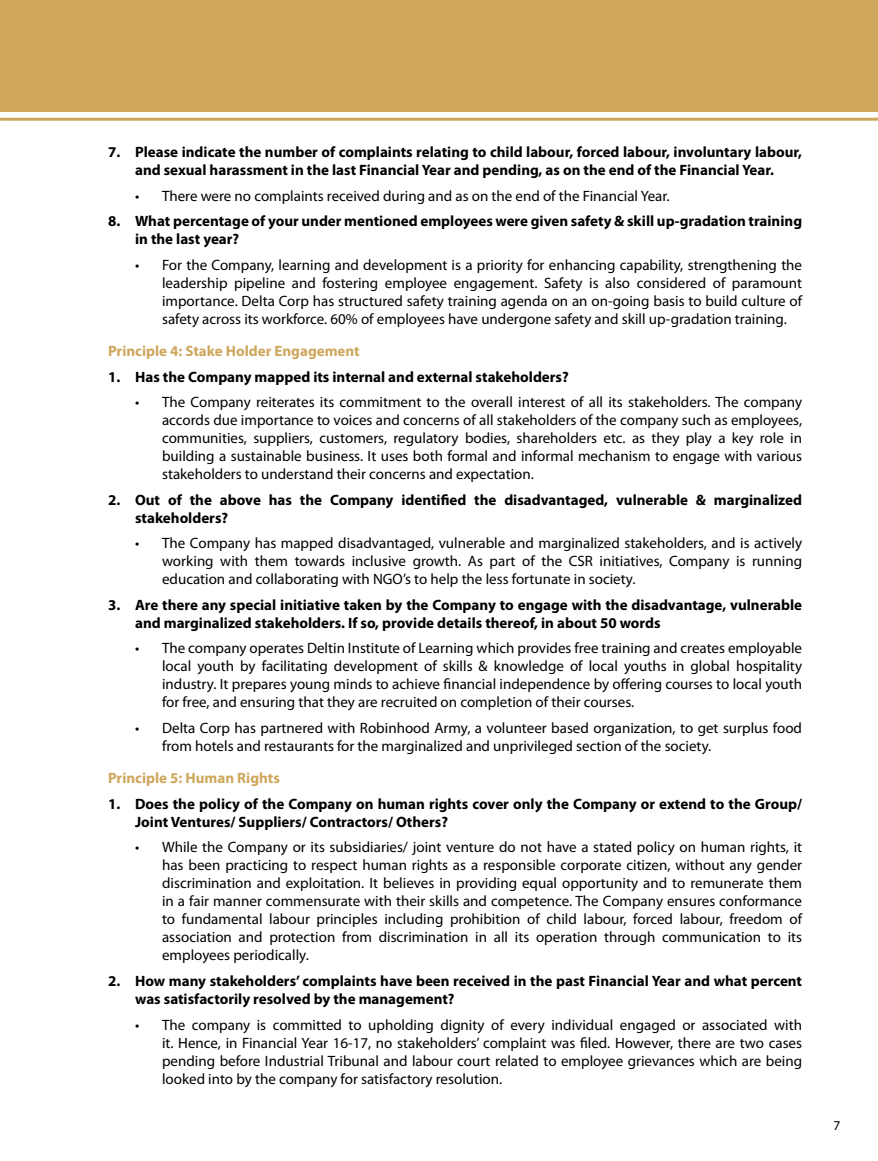
<style>
.page{position:relative;width:878px;height:1161px;background:#fff}
.page>*{position:absolute;margin:0;border:0;box-sizing:border-box;transform-origin:0 0}
.t1{font:15px/18px "Myriad Pro";color:#000;text-align:justify}
.t2{font:700 15px/18px "Myriad Pro";color:#000}
.t3{font:700 15px "Myriad Pro";color:#cea65c}
.t4{font:13.5px "Myriad Pro";color:#000}
</style>
<div class="page">
<svg style="left:0;top:118px;width:878px;height:3px;background:#d2ae6b"></svg>
<div style="left:0;top:0;width:878px;height:112px;background:#cea65c"></div>
<p class="t2" style="left:108px;top:143px;width:695px;text-align:center">7. Please indicate the number of complaints relating to child labour, forced labour, involuntary labour, and sexual harassment in the last Financial Year and pending, as on the end of the Financial Year.</p>
<p class="t1" style="left:135px;top:186px;width:536px">• There were no complaints received during and as on the end of the Financial Year.</p>
<p class="t2" style="left:135px;top:212px;width:668px;text-indent:-27px">8. What percentage of your under mentioned employees were given safety &amp; skill up-gradation training in the last year?</p>
<p class="t1" style="left:162px;top:255px;width:641px;text-indent:-27px">• For the Company, learning and development is a priority for enhancing capability, strengthening the leadership pipeline and fostering employee engagement. Safety is also considered of paramount importance. Delta Corp has structured safety training agenda on an on-going basis to build culture of safety across its workforce. 60% of employees have undergone safety and skill up-gradation training.</p>
<p class="t3" style="left:108px;top:341px;width:253px">Principle 4: Stake Holder Engagement</p>
<p class="t2" style="left:108px;top:367px;width:462px">1. Has the Company mapped its internal and external stakeholders?</p>
<p class="t1" style="left:162px;top:393px;width:641px;text-indent:-27px">• The Company reiterates its commitment to the overall interest of all its stakeholders. The company accords due importance to voices and concerns of all stakeholders of the company such as employees, communities, suppliers, customers, regulatory bodies, shareholders etc. as they play a key role in building a sustainable business. It uses both formal and informal mechanism to engage with various stakeholders to understand their concerns and expectation.</p>
<p class="t2" style="left:135px;top:490px;width:668px;text-indent:-27px">2. Out of the above has the Company identified the disadvantaged, vulnerable &amp; marginalized stakeholders?</p>
<p class="t1" style="left:162px;top:534px;width:641px;text-indent:-27px">• The Company has mapped disadvantaged, vulnerable and marginalized stakeholders, and is actively working with them towards inclusive growth. As part of the CSR initiatives, Company is running education and collaborating with NGO’s to help the less fortunate in society.</p>
<p class="t2" style="left:135px;top:595px;width:668px;text-indent:-27px">3. Are there any special initiative taken by the Company to engage with the disadvantage, vulnerable and marginalized stakeholders. If so, provide details thereof, in about 50 words</p>
<p class="t1" style="left:162px;top:639px;width:641px;text-indent:-27px">• The company operates Deltin Institute of Learning which provides free training and creates employable local youth by facilitating development of skills &amp; knowledge of local youths in global hospitality industry. It prepares young minds to achieve financial independence by offering courses to local youth for free, and ensuring that they are recruited on completion of their courses.</p>
<p class="t1" style="left:162px;top:719px;width:641px;text-indent:-27px">• Delta Corp has partnered with Robinhood Army, a volunteer based organization, to get surplus food from hotels and restaurants for the marginalized and unprivileged section of the society.</p>
<p class="t3" style="left:108px;top:768px;width:173px">Principle 5: Human Rights</p>
<p class="t2" style="left:135px;top:794px;width:668px;text-indent:-27px">1. Does the policy of the Company on human rights cover only the Company or extend to the Group/<br>Joint Ventures/ Suppliers/ Contractors/ Others?</p>
<p class="t1" style="left:162px;top:838px;width:641px;text-indent:-27px">• While the Company or its subsidiaries/ joint venture do not have a stated policy on human rights, it has been practicing to respect human rights as a responsible corporate citizen, without any gender discrimination and exploitation. It believes in providing equal opportunity and to remunerate them in a fair manner commensurate with their skills and competence. The Company ensures conformance to fundamental labour principles including prohibition of child labour, forced labour, freedom of association and protection from discrimination in all its operation through communication to its employees periodically.</p>
<p class="t2" style="left:135px;top:971px;width:668px;text-indent:-27px">2. How many stakeholders’ complaints have been received in the past Financial Year and what percent was satisfactorily resolved by the management?</p>
<p class="t1" style="left:162px;top:1015px;width:641px;text-indent:-27px">• The company is committed to upholding dignity of every individual engaged or associated with it. Hence, in Financial Year 16-17, no stakeholders’ complaint was filed. However, there are two cases pending before Industrial Tribunal and labour court related to employee grievances which are being looked into by the company for satisfactory resolution.</p>
<p class="t4" style="left:833px;top:1117px;width:8px">7</p>
</div>
